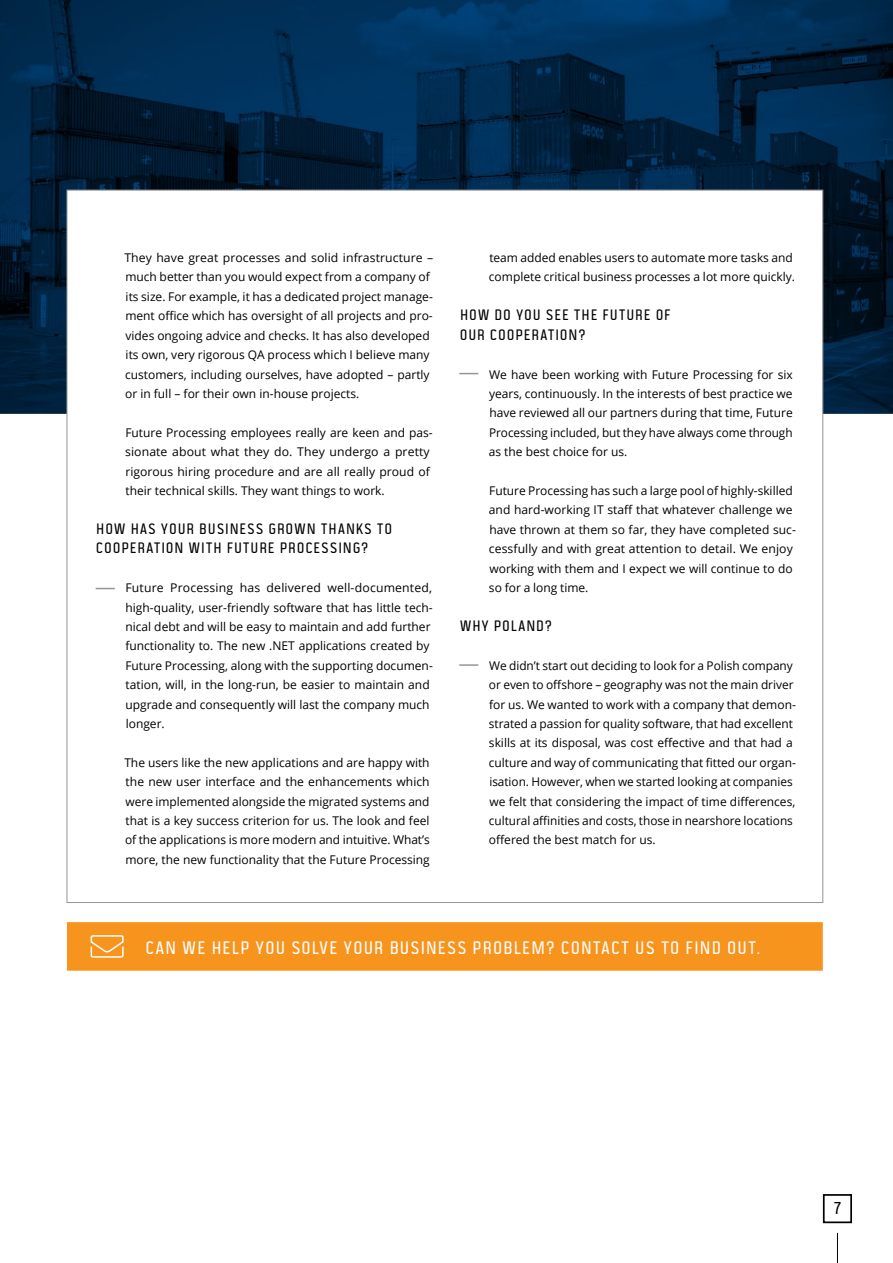
<style>
.page{position:relative;width:893px;height:1263px;background:#fff}
.page>*{position:absolute;margin:0;border:0;box-sizing:border-box;transform-origin:0 0}
.t1{font:18px "Malleable FP Regular";letter-spacing:.1em;color:#fff}
.t2{font:17.1px "Malleable FP Regular";color:#000}
.t3{font:15px/19.4px "Malleable FP Regular";letter-spacing:.1em;color:#000}
.t4{font:12px/19.4px "Open Sans";color:#000}
</style>
<div class="page">
<img style="left:0;top:0;width:893px;height:414px">
<hr style="left:837px;top:1233px;width:1px;height:30px;background:#000">
<div style="left:823px;top:1194px;width:29px;height:29px;border:2px solid #000"></div>
<svg style="left:96px;top:588px;width:19px;height:1px"></svg>
<svg style="left:459px;top:373px;width:19px;height:1px"></svg>
<div style="left:67px;top:922px;width:756px;height:49px;background:#f7941e;border:3px solid #f7941e"></div>
<svg style="left:90px;top:935px;width:34px;height:23px"></svg>
<svg style="left:459px;top:664px;width:19px;height:2px"></svg>
<p class="t4" style="left:124px;top:248px;width:310px">They have great processes and solid infrastructure – much better than you would expect from a company of its size. For example, it has a dedicated project manage&shy;ment office which has oversight of all projects and pro&shy;vides ongoing advice and checks. It has also developed its own, very rigorous QA process which I believe many customers, including ourselves, have adopted – partly or in full – for their own in-house projects.</p>
<p class="t4" style="left:125px;top:422px;width:309px">Future Processing employees really are keen and pas&shy;sionate about what they do. They undergo a pretty rigorous hiring procedure and are all really proud of their technical skills. They want things to work.</p>
<p class="t3" style="left:96px;top:519px;width:297px">HOW HAS YOUR BUSINESS GROWN THANKS TO<br>COOPERATION WITH FUTURE PROCESSING?</p>
<p class="t4" style="left:125px;top:578px;width:309px">Future Processing has delivered well-documented, high-quality, user-friendly software that has little tech&shy;nical debt and will be easy to maintain and add further functionality to. The new .NET applications created by Future Processing, along with the supporting documen&shy;tation, will, in the long-run, be easier to maintain and upgrade and consequently will last the company much longer.</p>
<p class="t4" style="left:124px;top:752px;width:307px;text-align:justify">The users like the new applications and are happy with the new user interface and the enhancements which were implemented alongside the migrated systems and that is a key success criterion for us. The look and feel of the applications is more modern and intuitive. What’s more, the new functionality that the Future Processing</p>
<p class="t4" style="left:489px;top:248px;width:308px">team added enables users to automate more tasks and complete critical business processes a lot more quickly.</p>
<p class="t3" style="left:460px;top:305px;width:212px">HOW DO YOU SEE THE FUTURE OF<br>OUR COOPERATION?</p>
<p class="t4" style="left:489px;top:364px;width:305px;text-align:justify">We have been working with Future Processing for six years, continuously. In the interests of best practice we have reviewed all our partners during that time, Future Processing included, but they have always come through as the best choice for us.</p>
<p class="t4" style="left:489px;top:481px;width:309px">Future Processing has such a large pool of highly-skilled and hard-working IT staff that whatever challenge we have thrown at them so far, they have completed suc&shy;cessfully and with great attention to detail. We enjoy working with them and I expect we will continue to do so for a long time.</p>
<p class="t3" style="left:460px;top:616px;width:93px">WHY POLAND?</p>
<p class="t4" style="left:489px;top:655px;width:309px">We didn’t start out deciding to look for a Polish company or even to offshore – geography was not the main driver for us. We wanted to work with a company that demon&shy;strated a passion for quality software, that had excellent skills at its disposal, was cost effective and that had a culture and way of communicating that fitted our organ&shy;isation. However, when we started looking at companies we felt that considering the impact of time differences, cultural affinities and costs, those in nearshore locations offered the best match for us.</p>
<h1 class="t1" style="left:146px;top:936px;width:616px">CAN WE HELP YOU SOLVE YOUR BUSINESS PROBLEM? CONTACT US TO FIND OUT.</h1>
<h2 class="t2" style="left:834px;top:1197px;width:8px">7</h2>
</div>
